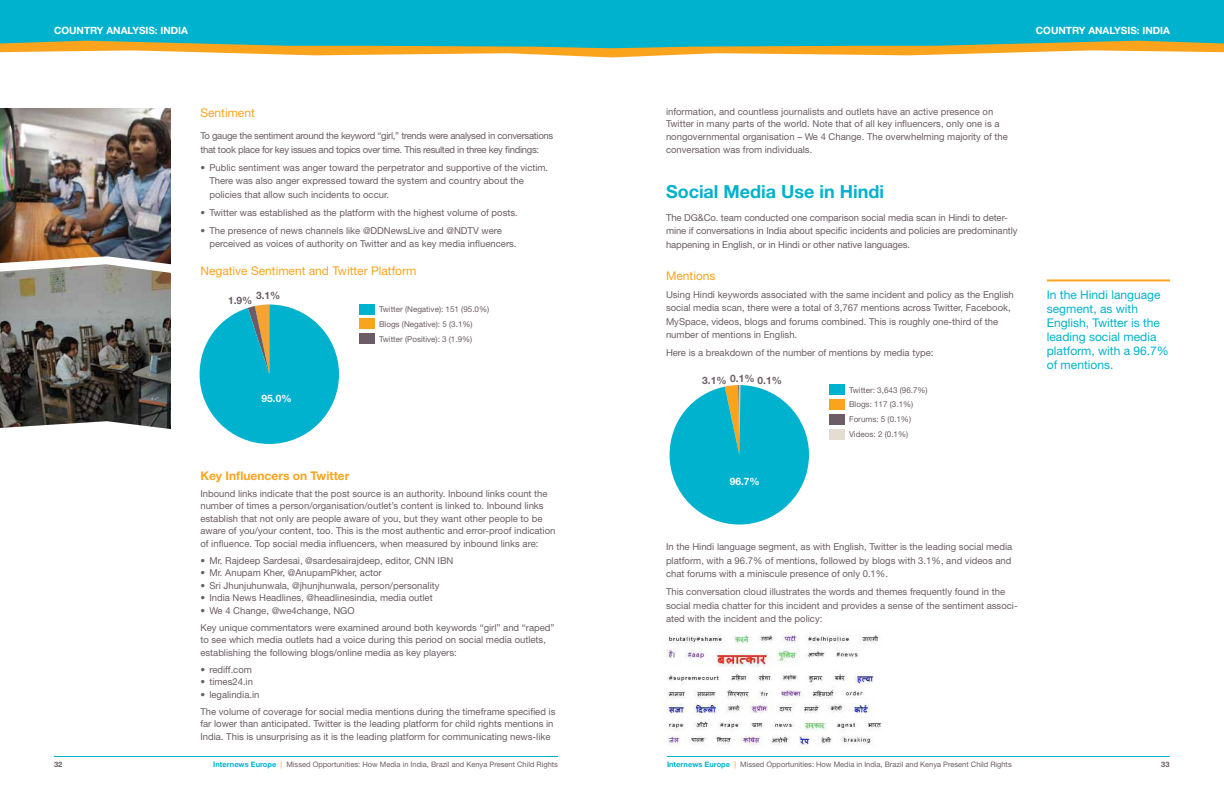
<style>
.page{position:relative;width:1224px;height:792px;background:#fff}
.page>*{position:absolute;margin:0;border:0;box-sizing:border-box;transform-origin:0 0}
.t1{font:700 18px "Helvetica Neue LT Std";color:#00b2cd}
.t2{font:12px/14px "Helvetica Neue LT Std";color:#00b2cd}
.t3{font:12px "Helvetica Neue LT Std";color:#faa41d}
.t4{font:700 12px "Helvetica Neue LT Std";color:#faa41d}
.t5{font:700 10.2px "Helvetica Neue LT Std";color:#6c5c65}
.t6{font:700 10.2px "Helvetica Neue LT Std";color:#fff}
.t7{font:700 10px "Helvetica Neue LT Std";color:#fff}
.t8{font:9.5px/13.5px "Helvetica Neue LT Std";color:#6c5c65}
.t9{font:9.5px/13.5px "Helvetica Neue LT Std";letter-spacing:-.03em;color:#6c5c65}
.t10{font:8.1px/14.8px "Helvetica Neue LT Std";color:#6c5c65}
.t11{font:7.5px "Helvetica Neue LT Std";color:#6c5c65}
.t12{font:700 7.5px "Helvetica Neue LT Std";color:#6c5c65}
.s1{font-weight:700;color:#00b2cd}
.s2{color:#faa41d}
</style>
<div class="page">
<svg style="left:0;top:0;width:1224px;height:57px;background:#36b4b5"></svg>
<hr style="left:667px;top:756px;width:503px;height:1px;background:#00b2cd">
<hr style="left:54px;top:756px;width:504px;height:1px;background:#00b2cd">
<svg style="left:670px;top:385px;width:139px;height:140px"></svg>
<div style="left:829px;top:385px;width:15px;height:10px;background:#00b2cd"></div>
<div style="left:829px;top:399px;width:15px;height:11px;background:#faa41d"></div>
<div style="left:829px;top:414px;width:15px;height:10px;background:#6c5c65"></div>
<div style="left:829px;top:429px;width:15px;height:10px;background:#e3ddd2"></div>
<img style="left:0;top:108px;width:171px;height:321px">
<hr style="left:1047px;top:279px;width:123px;height:2px;background:#faa41d">
<svg style="left:200px;top:305px;width:139px;height:139px"></svg>
<div style="left:359px;top:304px;width:16px;height:10px;background:#00b2cd"></div>
<div style="left:359px;top:319px;width:16px;height:10px;background:#faa41d"></div>
<div style="left:359px;top:334px;width:16px;height:10px;background:#6c5c65"></div>
<img style="left:662px;top:631px;width:220px;height:118px">
<p class="t7" style="left:54px;top:25px;width:136px">Country analysis: india</p>
<p class="t7" style="left:1036px;top:25px;width:136px">Country analysis: india</p>
<p class="t3" style="left:200px;top:105px;width:56px">Sentiment</p>
<p class="t9" style="left:200px;top:129px;width:354px">To gauge the sentiment around the keyword “girl,” trends were analysed in conversations that took place for key issues and topics over time. This resulted in three key findings:</p>
<p class="t8" style="left:209px;top:160px;width:340px;text-indent:-9px">• Public sentiment was anger toward the perpetrator and supportive of the victim.<br>There was also anger expressed toward the system and country about the policies that allow such incidents to occur.</p>
<p class="t8" style="left:200px;top:205px;width:319px">• Twitter was established as the platform with the highest volume of posts.</p>
<p class="t8" style="left:209px;top:223px;width:307px;text-indent:-9px">• The presence of news channels like @DDNewsLive and @NDTV were perceived as voices of authority on Twitter and as key media influencers.</p>
<p class="t3" style="left:200px;top:263px;width:218px">Negative Sentiment and Twitter Platform</p>
<p class="t5" style="left:228px;top:292px;width:54px">1.9% 3.1%</p>
<p class="t6" style="left:262px;top:393px;width:32px">95.0%</p>
<p class="t10" style="left:379px;top:302px;width:112px">Twitter (Negative): 151 (95.0%)</p>
<p class="t10" style="left:379px;top:316px;width:95px">Blogs (Negative): 5 (3.1%)<br>Twitter (Positive): 3 (1.9%)</p>
<p class="t4" style="left:200px;top:468px;width:151px">Key Influencers on Twitter</p>
<p class="t8" style="left:200px;top:487px;width:357px;line-height:12.5px">Inbound links indicate that the post source is an authority. Inbound links count the number of times a person/organisation/outlet’s content is linked to. Inbound links establish that not only are people aware of you, but they want other people to be aware of you/your content, too. This is the most authentic and error-proof indication of influence. Top social media influencers, when measured by inbound links are:</p>
<p class="t8" style="left:200px;top:553px;width:255px">• Mr. Rajdeep Sardesai, @sardesairajdeep, editor, CNN IBN</p>
<p class="t8" style="left:200px;top:566px;width:183px">• Mr. Anupam Kher, @AnupamPkher, actor</p>
<p class="t8" style="left:200px;top:578px;width:241px">• Sri Jhunjuhunwala, @jhunjhunwala, person/personality</p>
<p class="t8" style="left:200px;top:591px;width:234px">• India News Headlines, @headlinesindia, media outlet</p>
<p class="t8" style="left:200px;top:602px;width:356px;line-height:17px">• We 4 Change, @we4change, NGO<br>Key unique commentators were examined around both keywords “girl” and “raped”</p>
<p class="t8" style="left:200px;top:633px;width:347px;line-height:12.5px">to see which media outlets had a voice during this period on social media outlets, establishing the following blogs/online media as key players:</p>
<p class="t8" style="left:200px;top:662px;width:53px">• rediff.com</p>
<p class="t8" style="left:200px;top:675px;width:54px">• times24.in</p>
<p class="t8" style="left:200px;top:686px;width:357px;line-height:17px">• legalindia.in<br>The volume of coverage for social media mentions during the timeframe specified is</p>
<p class="t8" style="left:200px;top:717px;width:355px;line-height:12.5px">far lower than anticipated. Twitter is the leading platform for child rights mentions in<br>India. This is unsurprising as it is the leading platform for communicating news-like</p>
<p class="t8" style="left:666px;top:105px;width:343px;line-height:12.5px">information, and countless journalists and outlets have an active presence on<br>Twitter in many parts of the world. Note that of all key influencers, only one is a nongovernmental organisation – We 4 Change. The overwhelming majority of the</p>
<p class="t8" style="left:666px;top:143px;width:146px">conversation was from individuals.</p>
<h1 class="t1" style="left:666px;top:181px;width:220px">Social Media Use in Hindi</h1>
<p class="t8" style="left:666px;top:211px;width:353px">The DG&amp;Co. team conducted one comparison social media scan in Hindi to deter&shy;mine if conversations in India about specific incidents and policies are predominantly happening in English, or in Hindi or other native languages.</p>
<p class="t3" style="left:666px;top:268px;width:51px">Mentions</p>
<p class="t8" style="left:666px;top:288px;width:349px">Using Hindi keywords associated with the same incident and policy as the English social media scan, there were a total of 3,767 mentions across Twitter, Facebook, MySpace, videos, blogs and forums combined. This is roughly one-third of the number of mentions in English.</p>
<p class="t8" style="left:666px;top:346px;width:269px">Here is a breakdown of the number of mentions by media type:</p>
<p class="t5" style="left:702px;top:374px;width:81px">3.1% 0.1% 0.1%</p>
<p class="t6" style="left:730px;top:475px;width:32px">96.7%</p>
<p class="t10" style="left:849px;top:382px;width:80px">Twitter: 3,643 (96.7%)</p>
<p class="t10" style="left:849px;top:397px;width:66px">Blogs: 117 (3.1%)<br>Forums: 5 (0.1%)<br>Videos: 2 (0.1%)</p>
<p class="t8" style="left:666px;top:540px;width:348px;text-align:justify">In the Hindi language segment, as with English, Twitter is the leading social media platform, with a 96. 7% of mentions, followed by blogs with 3. 1%, and videos and chat forums with a miniscule presence of only 0. 1%.</p>
<p class="t8" style="left:666px;top:585px;width:353px">This conversation cloud illustrates the words and themes frequently found in the social media chatter for this incident and provides a sense of the sentiment associ&shy;ated with the incident and the policy:</p>
<p class="t2" style="left:1047px;top:288px;width:124px">In the Hindi language segment, as with<br>English, Twitter is the leading social media platform, with a 96. 7% of mentions.</p>
<p class="t12" style="left:54px;top:760px;width:10px">32</p>
<p class="t11" style="left:213px;top:760px;width:346px"><span class="s1">Internews Europe</span> <span class="s2">|</span> Missed Opportunities: How Media in India, Brazil and Kenya Present Child Rights</p>
<p class="t11" style="left:667px;top:760px;width:346px"><span class="s1">Internews Europe</span> <span class="s2">|</span> Missed Opportunities: How Media in India, Brazil and Kenya Present Child Rights</p>
<p class="t12" style="left:1161px;top:760px;width:10px">33</p>
</div>
